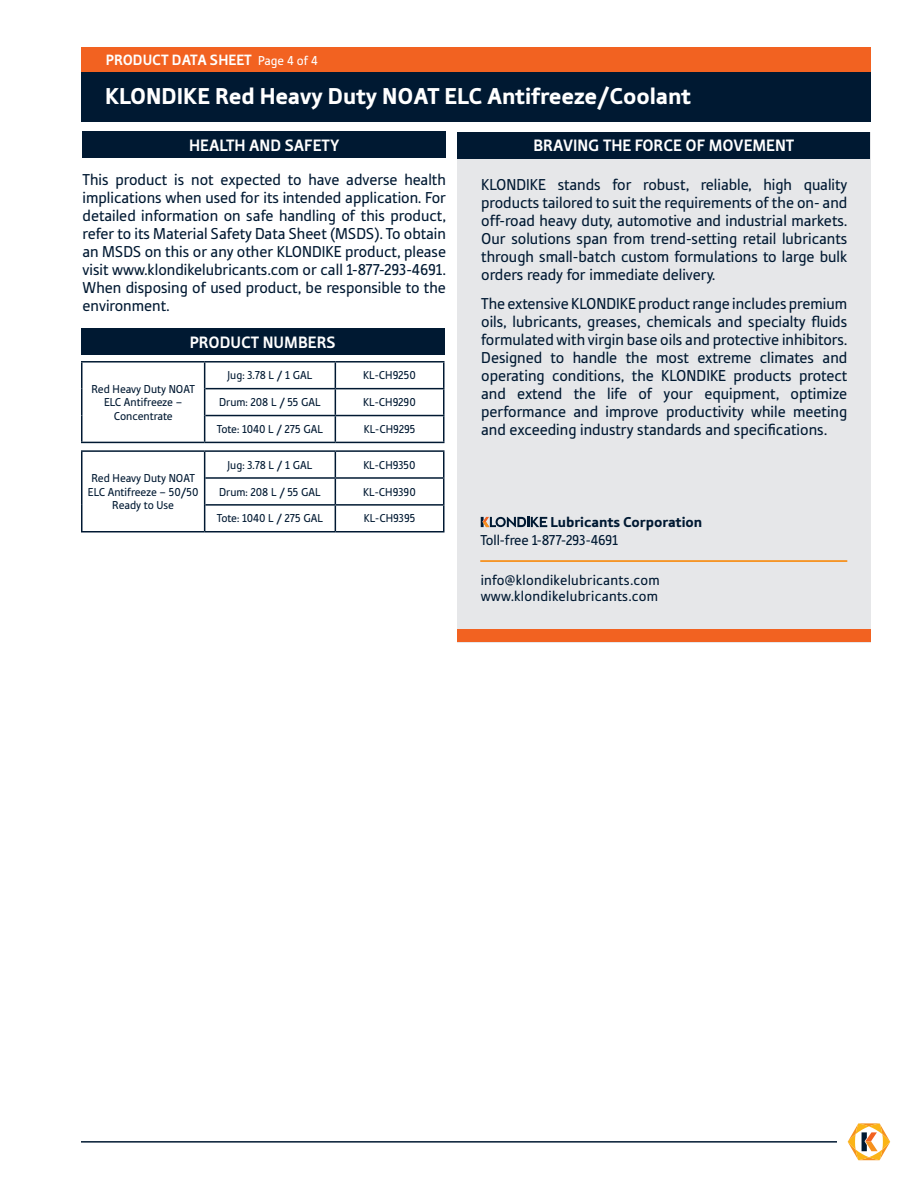
<style>
.page{position:relative;width:918px;height:1188px;background:#fff}
.page>*{position:absolute;margin:0;border:0;box-sizing:border-box;transform-origin:0 0}
.t1{font:900 24px "Tabula ITC Std";color:#fff}
.t2{font:700 17.25px "Tabula ITC Std";color:#fff}
.t3{font:16.5px/18px "Tabula ITC Std";color:#001932;text-align:justify}
.t4{font:700 15.6px "Tabula ITC Std";color:#fff}
.t5{font:15px "Tabula ITC Std";letter-spacing:.02em;color:#001932}
.t6{font:15px "Tabula ITC Std";letter-spacing:-.015em;color:#001932}
.t7{font:900 15px "Tabula ITC Std";color:#001932}
.t8{font:12px/13.5px "Tabula ITC Std";color:#001932;text-align:center}
.s1{font-weight:400;font-size:13.5px}
</style>
<div class="page">
<hr style="left:81px;top:1141px;width:756px;height:2px;background:#001932">
<svg style="left:847px;top:1123px;width:44px;height:38px"></svg>
<div style="left:81px;top:70px;width:790px;height:51px;background:#001932"></div>
<div style="left:81px;top:47px;width:790px;height:24px;background:#f26221"></div>
<div style="left:457px;top:132px;width:414px;height:510px;background:#e6e7e9"></div>
<div style="left:457px;top:629px;width:414px;height:13px;background:#f26221"></div>
<svg style="left:481px;top:517px;width:66px;height:10px"></svg>
<hr style="left:480px;top:560px;width:367px;height:2px;background:#f6911e">
<div style="left:457px;top:132px;width:413px;height:26px;background:#001932"></div>
<div style="left:83px;top:132px;width:363px;height:26px;background:#001932"></div>
<hr style="left:81px;top:450px;width:124px;height:2px;background:#001932">
<hr style="left:205px;top:450px;width:130px;height:2px;background:#001932">
<hr style="left:335px;top:450px;width:110px;height:2px;background:#001932">
<hr style="left:443px;top:452px;width:2px;height:25px;background:#001932">
<hr style="left:205px;top:477px;width:130px;height:2px;background:#001932">
<hr style="left:335px;top:477px;width:110px;height:2px;background:#001932">
<hr style="left:443px;top:479px;width:2px;height:25px;background:#001932">
<hr style="left:205px;top:504px;width:130px;height:2px;background:#001932">
<hr style="left:335px;top:504px;width:110px;height:2px;background:#001932">
<svg style="left:335px;top:452px;width:1px;height:79px"></svg>
<hr style="left:443px;top:506px;width:2px;height:25px;background:#001932">
<hr style="left:81px;top:531px;width:124px;height:2px;background:#001932">
<hr style="left:205px;top:531px;width:130px;height:2px;background:#001932">
<hr style="left:335px;top:531px;width:110px;height:2px;background:#001932">
<svg style="left:81px;top:452px;width:1px;height:79px"></svg>
<svg style="left:204px;top:452px;width:1px;height:79px"></svg>
<hr style="left:81px;top:361px;width:124px;height:2px;background:#001932">
<hr style="left:205px;top:361px;width:130px;height:2px;background:#001932">
<hr style="left:335px;top:361px;width:110px;height:2px;background:#001932">
<hr style="left:443px;top:363px;width:2px;height:25px;background:#001932">
<hr style="left:205px;top:388px;width:130px;height:1px;background:#001932">
<hr style="left:335px;top:388px;width:110px;height:1px;background:#001932">
<hr style="left:443px;top:389px;width:2px;height:26px;background:#001932">
<hr style="left:205px;top:415px;width:130px;height:1px;background:#001932">
<hr style="left:335px;top:415px;width:110px;height:1px;background:#001932">
<svg style="left:335px;top:363px;width:1px;height:79px"></svg>
<hr style="left:443px;top:416px;width:2px;height:26px;background:#001932">
<hr style="left:81px;top:442px;width:124px;height:1px;background:#001932">
<hr style="left:205px;top:442px;width:130px;height:1px;background:#001932">
<hr style="left:335px;top:442px;width:110px;height:1px;background:#001932">
<svg style="left:81px;top:363px;width:1px;height:79px"></svg>
<svg style="left:204px;top:363px;width:1px;height:79px"></svg>
<div style="left:81px;top:329px;width:364px;height:26px;background:#001932"></div>
<p class="t4" style="left:106px;top:51px;width:213px">PRODUCT DATA SHEET <span class="s1">Page 4 of 4</span></p>
<p class="t1" style="left:105px;top:82px;width:587px">KLONDIKE Red Heavy Duty NOAT ELC Antifreeze/Coolant</p>
<p class="t2" style="left:189px;top:135px;width:152px">HEALTH AND SAFETY</p>
<p class="t3" style="left:83px;top:170px;width:365px">This product is not expected to have adverse health implications when used for its intended application. For detailed information on safe handling of this product, refer to its Material Safety Data Sheet (MSDS). To obtain an MSDS on this or any other KLONDIKE product, please visit www.klondikelubricants.com or call 1-877-293-4691.<br>When disposing of used product, be responsible to the environment.</p>
<p class="t2" style="left:190px;top:332px;width:148px">PRODUCT NUMBERS</p>
<p class="t8" style="left:91px;top:382px;width:105px">Red Heavy Duty NOAT<br>ELC Antifreeze –<br>Concentrate</p>
<p class="t8" style="left:88px;top:471px;width:112px">Red Heavy Duty NOAT<br>ELC Antifreeze – 50/50<br>Ready to Use</p>
<p class="t8" style="left:228px;top:368px;width:86px">Jug: 3.78 L / 1 GAL</p>
<p class="t8" style="left:363px;top:368px;width:54px">KL-CH9250</p>
<p class="t8" style="left:219px;top:395px;width:103px">Drum: 208 L / 55 GAL</p>
<p class="t8" style="left:363px;top:395px;width:54px">KL-CH9290</p>
<p class="t8" style="left:217px;top:422px;width:108px">Tote: 1040 L / 275 GAL</p>
<p class="t8" style="left:364px;top:422px;width:53px">KL-CH9295</p>
<p class="t8" style="left:228px;top:458px;width:86px">Jug: 3.78 L / 1 GAL</p>
<p class="t8" style="left:363px;top:458px;width:54px">KL-CH9350</p>
<p class="t8" style="left:219px;top:485px;width:103px">Drum: 208 L / 55 GAL</p>
<p class="t8" style="left:363px;top:485px;width:54px">KL-CH9390</p>
<p class="t8" style="left:217px;top:512px;width:108px">Tote: 1040 L / 275 GAL</p>
<p class="t8" style="left:364px;top:512px;width:53px">KL-CH9395</p>
<p class="t2" style="left:533px;top:135px;width:262px">BRAVING THE FORCE OF MOVEMENT</p>
<p class="t3" style="left:481px;top:176px;width:368px">KLONDIKE stands for robust, reliable, high quality products tailored to suit the requirements of the on- and off-road heavy duty, automotive and industrial markets.<br>Our solutions span from trend-setting retail lubricants through small-batch custom formulations to large bulk orders ready for immediate delivery.</p>
<p class="t3" style="left:481px;top:295px;width:368px">The extensive KLONDIKE product range includes premium oils, lubricants, greases, chemicals and specialty fluids formulated with virgin base oils and protective inhibitors.<br>Designed to handle the most extreme climates and operating conditions, the KLONDIKE products protect and extend the life of your equipment, optimize performance and improve productivity while meeting and exceeding industry standards and specifications.</p>
<p class="t7" style="left:550px;top:513px;width:153px">Lubricants Corporation</p>
<p class="t6" style="left:480px;top:531px;width:140px">Toll-free 1-877-293-4691</p>
<p class="t5" style="left:481px;top:571px;width:180px">info@klondikelubricants.com</p>
<p class="t5" style="left:481px;top:587px;width:179px">www.klondikelubricants.com</p>
</div>
